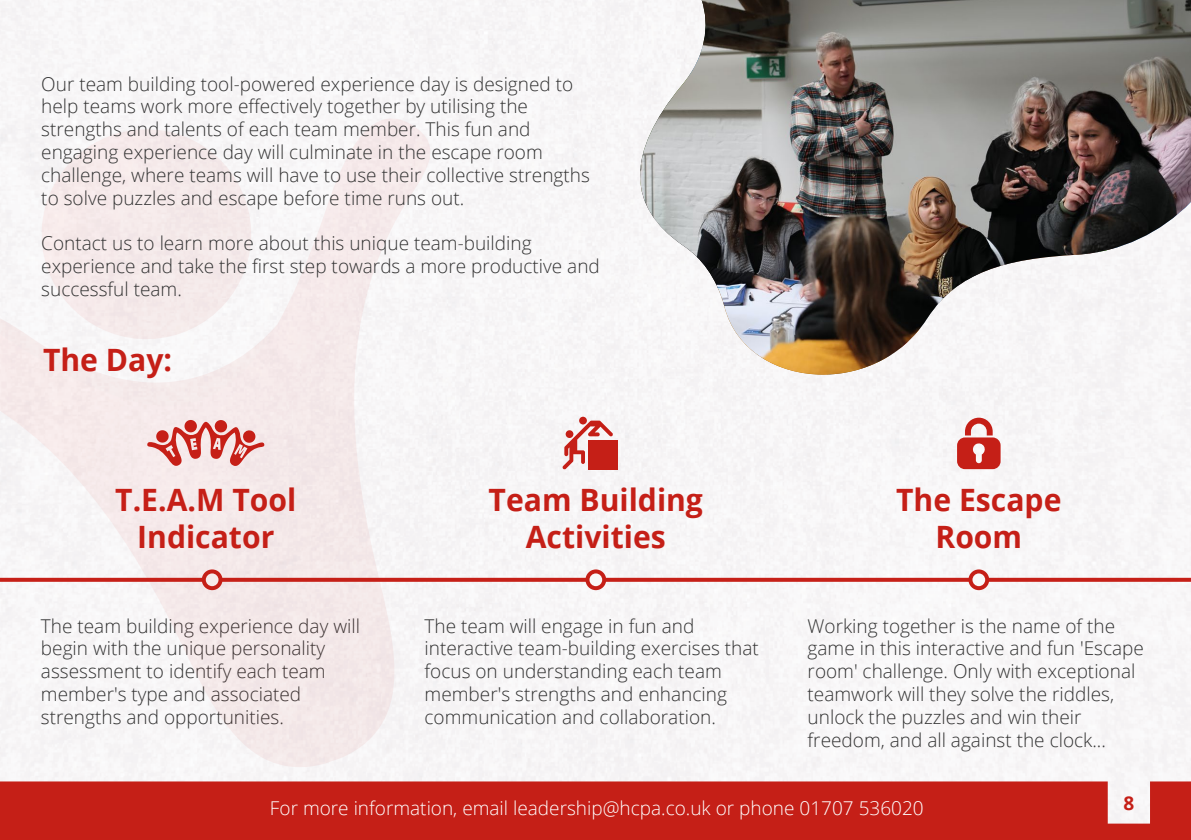
<style>
.page{position:relative;width:1191px;height:840px;background:#fff}
.page>*{position:absolute;margin:0;border:0;box-sizing:border-box;transform-origin:0 0}
.t1{font:700 30.8px/36.8px "Open Sans";color:#c51f17;text-align:center}
.t2{font:300 19px/22.8px "Open Sans";color:#333}
.t3{font:300 19px "Open Sans";color:#fff}
.t4{font:700 19px "Open Sans";color:#c51f17}
</style>
<div class="page">
<div style="left:0;top:0;width:1191px;height:781px;background:#f8f6f7"></div>
<img style="left:625px;top:0;width:566px;height:400px">
<div style="left:588px;top:439px;width:29px;height:30px;background:#c51f17"></div>
<svg style="left:562px;top:420px;width:51px;height:49px"></svg>
<div style="left:579px;top:416px;width:8px;height:8px;background:#c51f17;border-radius:50%"></div>
<svg style="left:957px;top:417px;width:43px;height:52px"></svg>
<svg style="left:430px;top:577px;width:761px;height:4px;background:#cf4b44"></svg>
<svg style="left:585px;top:569px;width:21px;height:21px"></svg>
<svg style="left:968px;top:569px;width:21px;height:21px"></svg>
<div style="left:0;top:781px;width:1191px;height:58px;background:#c51f17"></div>
<svg style="left:0;top:118px;width:430px;height:648px"></svg>
<svg style="left:28px;top:129px;width:236px;height:223px"></svg>
<p class="t2" style="left:41px;top:72px;width:550px">Our team building tool-powered experience day is designed to help teams work more effectively together by utilising the strengths and talents of each team member. This fun and engaging experience day will culminate in the escape room challenge, where teams will have to use their collective strengths to solve puzzles and escape before time runs out.</p>
<p class="t2" style="left:41px;top:231px;width:560px">Contact us to learn more about this unique team-building experience and take the first step towards a more productive and successful team.</p>
<h1 class="t1" style="left:43px;top:340px;width:131px">The Day:</h1>
<h1 class="t1" style="left:115px;top:480px;width:182px">T.E.A.M Tool<br>Indicator</h1>
<h1 class="t1" style="left:488px;top:480px;width:216px">Team Building<br>Activities</h1>
<h1 class="t1" style="left:896px;top:480px;width:167px">The Escape<br>Room</h1>
<p class="t2" style="left:41px;top:613px;width:320px">The team building experience day will begin with the unique personality assessment to identify each team member's type and associated strengths and opportunities.</p>
<p class="t2" style="left:424px;top:613px;width:336px">The team will engage in fun and interactive team-building exercises that focus on understanding each team member's strengths and enhancing communication and collaboration.</p>
<p class="t2" style="left:807px;top:613px;width:338px">Working together is the name of the game in this interactive and fun 'Escape room' challenge. Only with exceptional teamwork will they solve the riddles, unlock the puzzles and win their freedom, and all against the clock...</p>
<p class="t3" style="left:270px;top:794px;width:655px">For more information, email leadership@hcpa.co.uk or phone 01707 536020</p>
<p class="t4" style="left:1123px;top:789px;width:12px">8</p>
</div>
